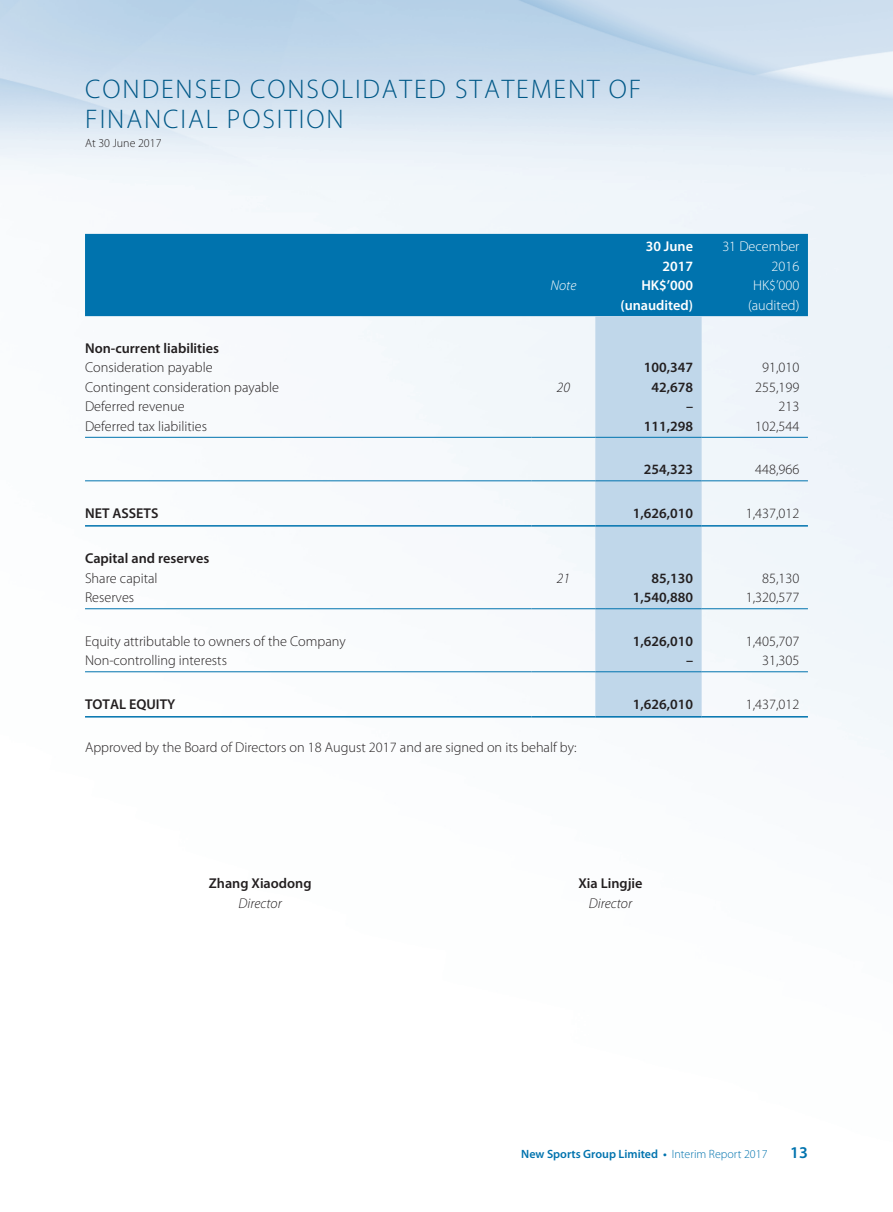
<style>
.page{position:relative;width:893px;height:1212px;background:#fff}
.page>*{position:absolute;margin:0;border:0;box-sizing:border-box;transform-origin:0 0}
.t1{font:300 27px "Myriad Pro";letter-spacing:.07em;color:#005887}
.t2{font:600 16.5px "Myriad Pro";color:#0073ae}
._50_Table_txt{font:300 14.25px "Myriad Pro";color:#231f20}
._50_Table_txt-2{font:600 14.25px "Myriad Pro";color:#231f20}
._00_txt{font:300 14.25px "Myriad Pro";color:#231f20}
._50_Table_txt-3{font:300 14.25px "Myriad Pro";color:#fff}
._50_Table_txt-4{font:600 14.25px "Myriad Pro";color:#fff}
._00_txt-2{font:600 14.25px "Myriad Pro";color:#231f20}
._00_txt-3{font:italic 300 14.25px "Myriad Pro";color:#231f20}
._50_Table_txt-5{font:italic 300 14.25px "Myriad Pro";color:#fff}
._50_Table_txt-6{font:italic 300 14.25px "Myriad Pro";color:#231f20}
.t3{font:600 12px "Myriad Pro";color:#0073ae}
.t4{font:300 12px "Myriad Pro";color:#231f20}
.s1{font-weight:300}
</style>
<div class="page">
<img style="left:0;top:0;width:893px;height:760px">
<div style="left:85px;top:234px;width:723px;height:82px;background:#0073ae"></div>
<div style="left:595px;top:316px;width:107px;height:400px;background:#c0d7ea"></div>
<hr style="left:85px;top:437px;width:446px;height:1px;background:#0073ae">
<hr style="left:531px;top:437px;width:64px;height:1px;background:#0073ae">
<hr style="left:595px;top:437px;width:107px;height:1px;background:#0073ae">
<hr style="left:702px;top:437px;width:106px;height:1px;background:#0073ae">
<hr style="left:85px;top:480px;width:446px;height:1px;background:#0073ae">
<hr style="left:531px;top:480px;width:64px;height:1px;background:#0073ae">
<hr style="left:595px;top:480px;width:107px;height:1px;background:#0073ae">
<hr style="left:702px;top:480px;width:106px;height:1px;background:#0073ae">
<hr style="left:85px;top:525px;width:446px;height:2px;background:#0073ae">
<hr style="left:531px;top:525px;width:64px;height:2px;background:#0073ae">
<hr style="left:595px;top:525px;width:107px;height:2px;background:#0073ae">
<hr style="left:702px;top:525px;width:106px;height:2px;background:#0073ae">
<hr style="left:85px;top:608px;width:446px;height:1px;background:#0073ae">
<hr style="left:531px;top:608px;width:64px;height:1px;background:#0073ae">
<hr style="left:595px;top:608px;width:107px;height:1px;background:#0073ae">
<hr style="left:702px;top:608px;width:106px;height:1px;background:#0073ae">
<hr style="left:85px;top:671px;width:446px;height:1px;background:#0073ae">
<hr style="left:531px;top:671px;width:64px;height:1px;background:#0073ae">
<hr style="left:595px;top:671px;width:107px;height:1px;background:#0073ae">
<hr style="left:702px;top:671px;width:106px;height:1px;background:#0073ae">
<hr style="left:85px;top:716px;width:446px;height:1px;background:#0073ae">
<hr style="left:531px;top:716px;width:64px;height:1px;background:#0073ae">
<hr style="left:595px;top:716px;width:107px;height:1px;background:#0073ae">
<hr style="left:702px;top:716px;width:106px;height:1px;background:#0073ae">
<p class="t1" style="left:85px;top:72px;width:557px">CONDENSED CONSOLIDATED STATEMENT OF</p>
<p class="t1" style="left:85px;top:102px;width:260px">FINANCIAL POSITION</p>
<p class="t4" style="left:85px;top:136px;width:78px">At 30 June 2017</p>
<p class="_50_Table_txt-4" style="left:646px;top:237px;width:49px">30 June</p>
<p class="_50_Table_txt-4" style="left:663px;top:257px;width:32px">2017</p>
<p class="_50_Table_txt-3" style="left:722px;top:238px;width:79px">31 December</p>
<p class="_50_Table_txt-3" style="left:772px;top:257px;width:29px">2016</p>
<p class="_50_Table_txt-5" style="left:550px;top:277px;width:28px">Note</p>
<p class="_50_Table_txt-4" style="left:641px;top:276px;width:53px">HK$’000</p>
<p class="_50_Table_txt-3" style="left:753px;top:277px;width:48px">HK$’000</p>
<p class="_50_Table_txt-4" style="left:620px;top:296px;width:74px">(unaudited)</p>
<p class="_50_Table_txt-3" style="left:748px;top:296px;width:53px">(audited)</p>
<p class="_50_Table_txt-2" style="left:85px;top:339px;width:136px">Non-current liabilities</p>
<p class="_50_Table_txt" style="left:85px;top:359px;width:129px">Consideration payable</p>
<p class="_50_Table_txt-2" style="left:644px;top:358px;width:51px">100,347</p>
<p class="_50_Table_txt" style="left:762px;top:359px;width:39px">91,010</p>
<p class="_50_Table_txt" style="left:85px;top:378px;width:195px">Contingent consideration payable</p>
<p class="_50_Table_txt-6" style="left:557px;top:378px;width:15px">20</p>
<p class="_50_Table_txt-2" style="left:652px;top:378px;width:43px">42,678</p>
<p class="_50_Table_txt" style="left:755px;top:378px;width:46px">255,199</p>
<p class="_50_Table_txt" style="left:85px;top:398px;width:101px">Deferred revenue</p>
<p class="_50_Table_txt-2" style="left:686px;top:397px;width:9px">–</p>
<p class="_50_Table_txt" style="left:778px;top:398px;width:22px">213</p>
<p class="_50_Table_txt" style="left:85px;top:417px;width:123px">Deferred tax liabilities</p>
<p class="_50_Table_txt-2" style="left:644px;top:417px;width:51px">111,298</p>
<p class="_50_Table_txt" style="left:755px;top:417px;width:46px">102,544</p>
<p class="_50_Table_txt-2" style="left:644px;top:460px;width:51px">254,323</p>
<p class="_50_Table_txt" style="left:755px;top:461px;width:46px">448,966</p>
<p class="_50_Table_txt-2" style="left:85px;top:504px;width:75px">NET ASSETS</p>
<p class="_50_Table_txt-2" style="left:633px;top:504px;width:62px">1,626,010</p>
<p class="_50_Table_txt" style="left:746px;top:504px;width:55px">1,437,012</p>
<p class="_50_Table_txt-2" style="left:85px;top:549px;width:126px">Capital and reserves</p>
<p class="_50_Table_txt" style="left:85px;top:569px;width:74px">Share capital</p>
<p class="_50_Table_txt-6" style="left:557px;top:569px;width:15px">21</p>
<p class="_50_Table_txt-2" style="left:652px;top:569px;width:43px">85,130</p>
<p class="_50_Table_txt" style="left:762px;top:569px;width:39px">85,130</p>
<p class="_50_Table_txt" style="left:85px;top:589px;width:51px">Reserves</p>
<p class="_50_Table_txt-2" style="left:633px;top:588px;width:62px">1,540,880</p>
<p class="_50_Table_txt" style="left:746px;top:589px;width:55px">1,320,577</p>
<p class="_50_Table_txt" style="left:85px;top:632px;width:262px">Equity attributable to owners of the Company</p>
<p class="_50_Table_txt-2" style="left:633px;top:632px;width:62px">1,626,010</p>
<p class="_50_Table_txt" style="left:746px;top:632px;width:55px">1,405,707</p>
<p class="_50_Table_txt" style="left:85px;top:652px;width:143px">Non-controlling interests</p>
<p class="_50_Table_txt-2" style="left:686px;top:651px;width:9px">–</p>
<p class="_50_Table_txt" style="left:762px;top:652px;width:39px">31,305</p>
<p class="_50_Table_txt-2" style="left:85px;top:695px;width:92px">TOTAL EQUITY</p>
<p class="_50_Table_txt-2" style="left:633px;top:695px;width:62px">1,626,010</p>
<p class="_50_Table_txt" style="left:746px;top:695px;width:55px">1,437,012</p>
<p class="_00_txt" style="left:85px;top:738px;width:493px">Approved by the Board of Directors on 18 August 2017 and are signed on its behalf by:</p>
<p class="_00_txt-2" style="left:209px;top:874px;width:104px">Zhang Xiaodong</p>
<p class="_00_txt-2" style="left:578px;top:874px;width:66px">Xia Lingjie</p>
<p class="_00_txt-3" style="left:239px;top:894px;width:45px">Director</p>
<p class="_00_txt-3" style="left:589px;top:894px;width:45px">Director</p>
<p class="t3" style="left:521px;top:1146px;width:248px">New Sports Group Limited • <span class="s1">Interim Report 2017</span></p>
<p class="t2" style="left:790px;top:1142px;width:19px">13</p>
</div>
